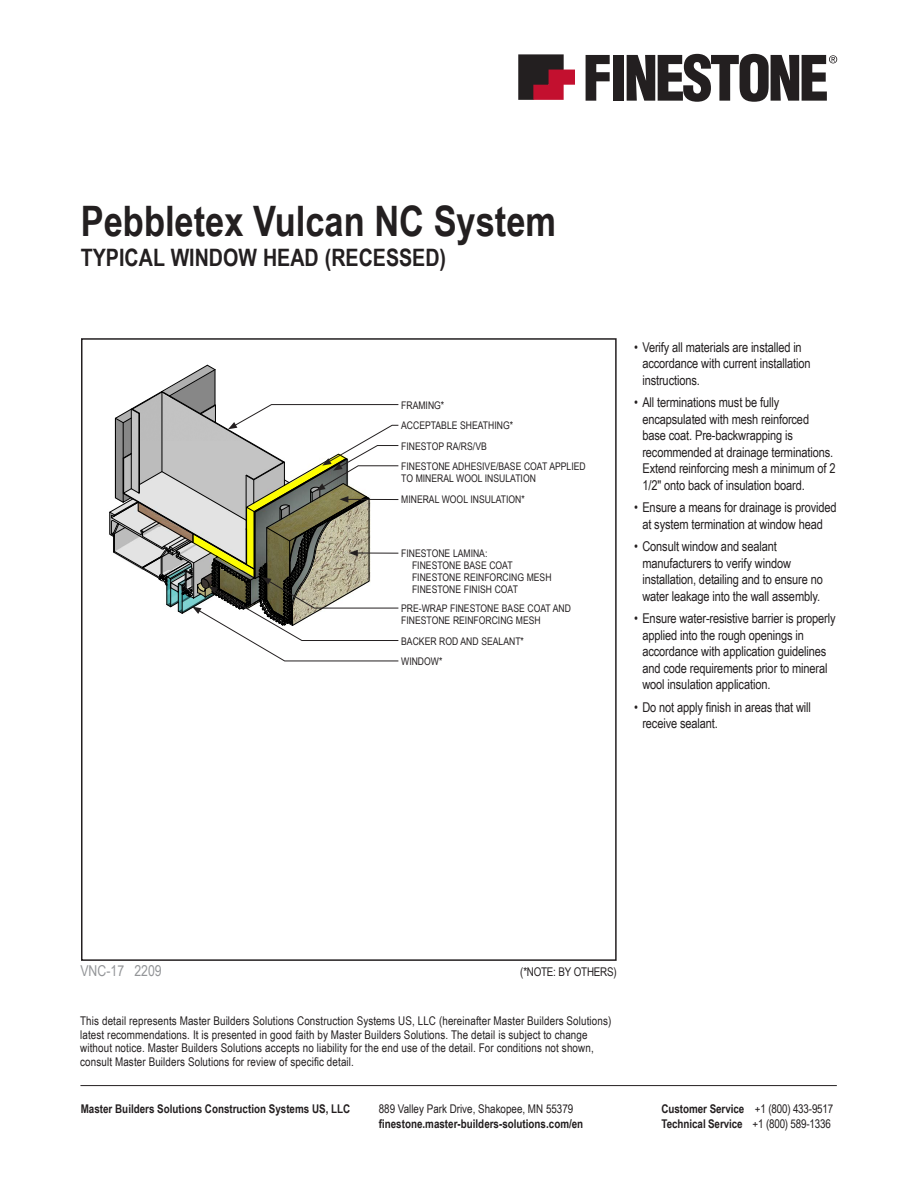
<style>
.page{position:relative;width:918px;height:1188px;background:#fff}
.page>*{position:absolute;margin:0;border:0;box-sizing:border-box;transform-origin:0 0}
.t1{font:700 42px "Arial Narrow";color:#231f20}
.Detail_Product_Descr{font:700 24px "Arial Narrow";color:#231f20}
.Detail_Number{font:15px "Arial Narrow";color:#939598}
.Bulleted_List{font:13.5px/16.5px "Arial Narrow";letter-spacing:-.01em;color:#231f20}
.t2{font:12px/13.5px "Arial Narrow";letter-spacing:.01em;color:#231f20}
.t3{font:700 12px/15px "Arial Narrow";color:#231f20}
.t4{font:12px "Arial Narrow";letter-spacing:-.02em;color:#231f20}
.Leader_Notes{font:10.5px/12px "Arial Narrow";color:#231f20}
.s1{font-weight:400}
</style>
<div class="page">
<div style="left:81px;top:338px;width:536px;height:623px;border:2px solid #231f20"></div>
<hr style="left:80px;top:1085px;width:757px;height:1px;background:#231f20">
<div style="left:613px;top:55px;width:11px;height:46px;background:#231f20"></div>
<svg style="left:586px;top:55px;width:24px;height:46px"></svg>
<svg style="left:627px;top:54px;width:210px;height:48px"></svg>
<svg style="left:518px;top:54px;width:57px;height:46px;background:#773b45"></svg>
<svg style="left:110px;top:365px;width:289px;height:296px"></svg>
<h1 class="t1" style="left:81px;top:189px;width:477px">Pebbletex Vulcan NC System</h1>
<p class="Detail_Product_Descr" style="left:81px;top:239px;width:367px">TYPICAL WINDOW HEAD (RECESSED)</p>
<p class="Leader_Notes" style="left:401px;top:399px;width:45px">FRAMING*</p>
<p class="Leader_Notes" style="left:401px;top:419px;width:113px">ACCEPTABLE SHEATHING*</p>
<p class="Leader_Notes" style="left:401px;top:439px;width:87px">FINESTOP RA/RS/VB</p>
<p class="Leader_Notes" style="left:401px;top:460px;width:186px">FINESTONE ADHESIVE/BASE COAT APPLIED<br>TO MINERAL WOOL INSULATION</p>
<p class="Leader_Notes" style="left:401px;top:493px;width:125px">MINERAL WOOL INSULATION*</p>
<p class="Leader_Notes" style="left:412px;top:547px;width:141px;text-indent:-11px">FINESTONE LAMINA:<br>FINESTONE BASE COAT<br>FINESTONE REINFORCING MESH<br>FINESTONE FINISH COAT</p>
<p class="Leader_Notes" style="left:401px;top:601px;width:171px">PRE-WRAP FINESTONE BASE COAT AND<br>FINESTONE REINFORCING MESH</p>
<p class="Leader_Notes" style="left:401px;top:634px;width:124px">BACKER ROD AND SEALANT*</p>
<p class="Leader_Notes" style="left:401px;top:655px;width:43px">WINDOW*</p>
<p class="Bulleted_List" style="left:642px;top:338px;width:170px;text-indent:-8px">• Verify all materials are installed in accordance with current installation instructions.</p>
<p class="Bulleted_List" style="left:642px;top:394px;width:195px;text-indent:-8px">• All terminations must be fully encapsulated with mesh reinforced base coat. Pre-backwrapping is recommended at drainage terminations.<br>Extend reinforcing mesh a minimum of 2<br>1/2" onto back of insulation board.</p>
<p class="Bulleted_List" style="left:634px;top:499px;width:204px;text-align:center">• Ensure a means for drainage is provided at system termination at window head</p>
<p class="Bulleted_List" style="left:642px;top:538px;width:182px;text-indent:-8px">• Consult window and sealant manufacturers to verify window installation, detailing and to ensure no water leakage into the wall assembly.</p>
<p class="Bulleted_List" style="left:642px;top:610px;width:195px;text-indent:-8px">• Ensure water-resistive barrier is properly applied into the rough openings in accordance with application guidelines and code requirements prior to mineral wool insulation application.</p>
<p class="Bulleted_List" style="left:642px;top:698px;width:170px;text-indent:-8px">• Do not apply finish in areas that will receive sealant.</p>
<p class="Detail_Number" style="left:80px;top:960px;width:83px">VNC-17 2209</p>
<p class="t4" style="left:520px;top:963px;width:98px">(*NOTE: BY OTHERS)</p>
<p class="t2" style="left:80px;top:1014px;width:533px">This detail represents Master Builders Solutions Construction Systems US, LLC (hereinafter Master Builders Solutions) latest recommendations. It is presented in good faith by Master Builders Solutions. The detail is subject to change without notice. Master Builders Solutions accepts no liability for the end use of the detail. For conditions not shown, consult Master Builders Solutions for review of specific detail.</p>
<p class="t3" style="left:81px;top:1100px;width:271px">Master Builders Solutions Construction Systems US, LLC</p>
<p class="t3" style="left:662px;top:1100px;width:173px">Customer Service <span class="s1">+1 (800) 433-9517<br></span>Technical Service <span class="s1">+1 (800) 589-1336</span></p>
<p class="t2" style="left:379px;top:1101px;width:196px">889 Valley Park Drive, Shakopee, MN 55379</p>
<p class="t3" style="left:379px;top:1115px;width:206px">finestone.master-builders-solutions.com/en</p>
</div>
